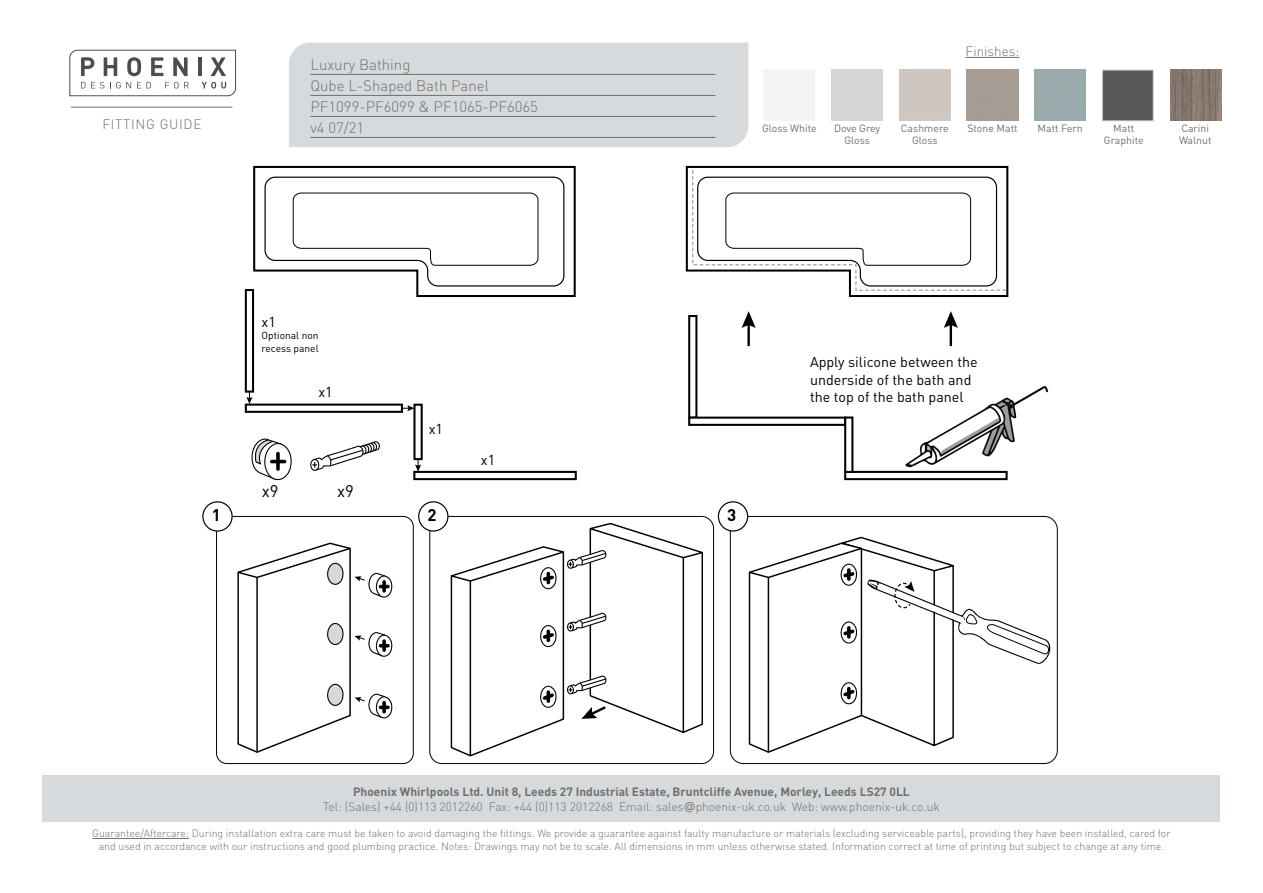
<style>
.page{position:relative;width:1263px;height:893px;background:#fff}
.page>*{position:absolute;margin:0;border:0;box-sizing:border-box;transform-origin:0 0}
.t1{font:16.65px "DIN";color:#000}
.t2{font:700 16.65px "DIN";color:#000}
.technical_header_det{font:300 15px "DIN";color:#706f6f}
.t3{font:14.25px/17.1px "DIN";color:#000}
.t4{font:700 13.5px/21px "DIN";color:#706f6f;text-align:right}
.t5{font:300 13.5px "DIN";letter-spacing:.05em;color:#706f6f}
.t6{font:300 13.5px "DIN";color:#706f6f}
.t7{font:300 12px/15px "DIN";color:#706f6f;text-align:center}
.t8{font:300 10.5px/13.5px "DIN";color:#706f6f;text-align:center}
.Details{font:10.5px/12px "DIN";color:#706f6f}
.t9{font:10.2px/12.3px "DIN";color:#000}
.s1{font-weight:700}
.s2{font-family:"Verdana";font-weight:400}
</style>
<div class="page">
<div style="left:43px;top:775px;width:1177px;height:47px;background:#d6dadd"></div>
<hr style="left:92px;top:838px;width:97px;height:1px;background:#706f6f">
<svg style="left:69px;top:49px;width:167px;height:48px"></svg>
<hr style="left:71px;top:107px;width:161px;height:1px;background:#706f6f">
<hr style="left:965px;top:57px;width:54px;height:1px;background:#706f6f">
<div style="left:289px;top:43px;width:459px;height:104px;background:#d6dadd"></div>
<hr style="left:310px;top:74px;width:405px;height:1px;background:#706f6f">
<hr style="left:310px;top:95px;width:405px;height:1px;background:#706f6f">
<hr style="left:310px;top:116px;width:405px;height:1px;background:#706f6f">
<hr style="left:310px;top:137px;width:405px;height:1px;background:#706f6f">
<svg style="left:251px;top:438px;width:41px;height:43px"></svg>
<svg style="left:276px;top:453px;width:4px;height:16px"></svg>
<svg style="left:237px;top:542px;width:156px;height:211px"></svg>
<svg style="left:748px;top:536px;width:303px;height:217px"></svg>
<svg style="left:253px;top:165px;width:323px;height:133px"></svg>
<div style="left:245px;top:404px;width:158px;height:9px;border:2px solid #000"></div>
<div style="left:413px;top:471px;width:164px;height:9px;border:2px solid #000"></div>
<div style="left:413px;top:404px;width:10px;height:56px;border:2px solid #000"></div>
<div style="left:245px;top:289px;width:9px;height:104px;border:2px solid #000"></div>
<div style="left:688px;top:315px;width:9px;height:104px;border:2px solid #000"></div>
<svg style="left:415px;top:460px;width:6px;height:12px"></svg>
<svg style="left:246px;top:392px;width:6px;height:12px"></svg>
<hr style="left:747px;top:323px;width:3px;height:23px;background:#000">
<svg style="left:741px;top:311px;width:15px;height:17px"></svg>
<hr style="left:950px;top:323px;width:2px;height:23px;background:#000">
<svg style="left:944px;top:311px;width:14px;height:17px"></svg>
<svg style="left:403px;top:405px;width:11px;height:6px"></svg>
<div style="left:688px;top:417px;width:158px;height:9px;border:2px solid #000"></div>
<div style="left:844px;top:471px;width:164px;height:9px;border:2px solid #000"></div>
<div style="left:844px;top:416px;width:9px;height:57px;border:2px solid #000"></div>
<svg style="left:685px;top:165px;width:324px;height:132px"></svg>
<div style="left:216px;top:516px;width:198px;height:248px;border:1px solid #000;border-radius:10px"></div>
<div style="left:429px;top:516px;width:285px;height:248px;border:1px solid #000;border-radius:12px"></div>
<div style="left:730px;top:516px;width:328px;height:248px;border:1px solid #000;border-radius:13px"></div>
<div style="left:203px;top:502px;width:29px;height:29px;background:#fff;border-radius:50%"></div>
<div style="left:202px;top:501px;width:31px;height:31px;border:1px solid #000;border-radius:50%"></div>
<div style="left:419px;top:502px;width:29px;height:29px;background:#fff;border-radius:50%"></div>
<div style="left:418px;top:501px;width:30px;height:31px;border:1px solid #000;border-radius:50%"></div>
<div style="left:718px;top:502px;width:30px;height:29px;background:#fff;border-radius:50%"></div>
<div style="left:718px;top:501px;width:30px;height:31px;border:1px solid #000;border-radius:50%"></div>
<svg style="left:905px;top:386px;width:143px;height:82px"></svg>
<svg style="left:310px;top:441px;width:70px;height:30px"></svg>
<svg style="left:450px;top:522px;width:253px;height:235px"></svg>
<img style="left:1170px;top:70px;width:51px;height:51px">
<svg style="left:1102px;top:70px;width:51px;height:51px;background:#5c5c5b"></svg>
<p class="t5" style="left:102px;top:115px;width:101px">FITTING GUIDE</p>
<p class="technical_header_det" style="left:310px;top:55px;width:102px">Luxury Bathing</p>
<p class="technical_header_det" style="left:310px;top:76px;width:180px">Qube L-Shaped Bath Panel</p>
<p class="technical_header_det" style="left:310px;top:97px;width:229px">PF1099-PF6099 &amp; PF1065-PF6065</p>
<p class="technical_header_det" style="left:310px;top:118px;width:55px">v4 07/21</p>
<p class="t4" style="left:313px;top:53px;width:86px">Range:<br>Type:<br>Code:<br>Version/Date:</p>
<p class="t6" style="left:965px;top:42px;width:55px">Finishes:</p>
<p class="Details" style="left:762px;top:122px;width:56px">Gloss White</p>
<p class="Details" style="left:834px;top:122px;width:48px">Dove Grey</p>
<p class="Details" style="left:967px;top:122px;width:52px">Stone Matt</p>
<p class="Details" style="left:844px;top:134px;width:27px">Gloss</p>
<p class="Details" style="left:901px;top:122px;width:49px">Cashmere</p>
<p class="Details" style="left:1037px;top:122px;width:47px">Matt Fern</p>
<p class="Details" style="left:912px;top:134px;width:27px">Gloss</p>
<p class="Details" style="left:1179px;top:122px;width:34px">Carini<br>Walnut</p>
<p class="Details" style="left:1104px;top:122px;width:41px;text-align:center">Matt<br>Graphite</p>
<p class="t3" style="left:261px;top:313px;width:16px">x1</p>
<p class="t9" style="left:261px;top:329px;width:59px">Optional non recess panel</p>
<p class="t3" style="left:318px;top:383px;width:16px">x1</p>
<p class="t1" style="left:262px;top:480px;width:18px">x9</p>
<p class="t1" style="left:337px;top:480px;width:18px">x9</p>
<p class="t3" style="left:429px;top:420px;width:16px">x1</p>
<p class="t3" style="left:481px;top:451px;width:16px">x1</p>
<p class="t2" style="left:212px;top:504px;width:11px">1</p>
<p class="t2" style="left:428px;top:504px;width:11px">2</p>
<p class="t2" style="left:727px;top:504px;width:11px">3</p>
<p class="t3" style="left:810px;top:353px;width:169px">Apply silicone between the underside of the bath and the top of the bath panel</p>
<p class="t7" style="left:323px;top:784px;width:618px"><span class="s1">Phoenix Whirlpools Ltd. Unit 8, Leeds 27 Industrial Estate, Bruntcliffe Avenue, Morley, Leeds LS27 0LL<br></span>Tel: (Sales) +44 (0)113 2012260 Fax: +44 (0)113 2012268 Email: sales<span class="s2">@</span>phoenix-uk.co.uk Web: www.phoenix-uk.co.uk</p>
<p class="t8" style="left:92px;top:826px;width:1080px">Guarantee/Aftercare: During installation extra care must be taken to avoid damaging the fittings. We provide a guarantee against faulty manufacture or materials (excluding serviceable parts), providing they have been installed, cared for and used in accordance with our instructions and good plumbing practice. Notes: Drawings may not be to scale. All dimensions in mm unless otherwise stated. Information correct at time of printing but subject to change at any time.</p>
</div>
